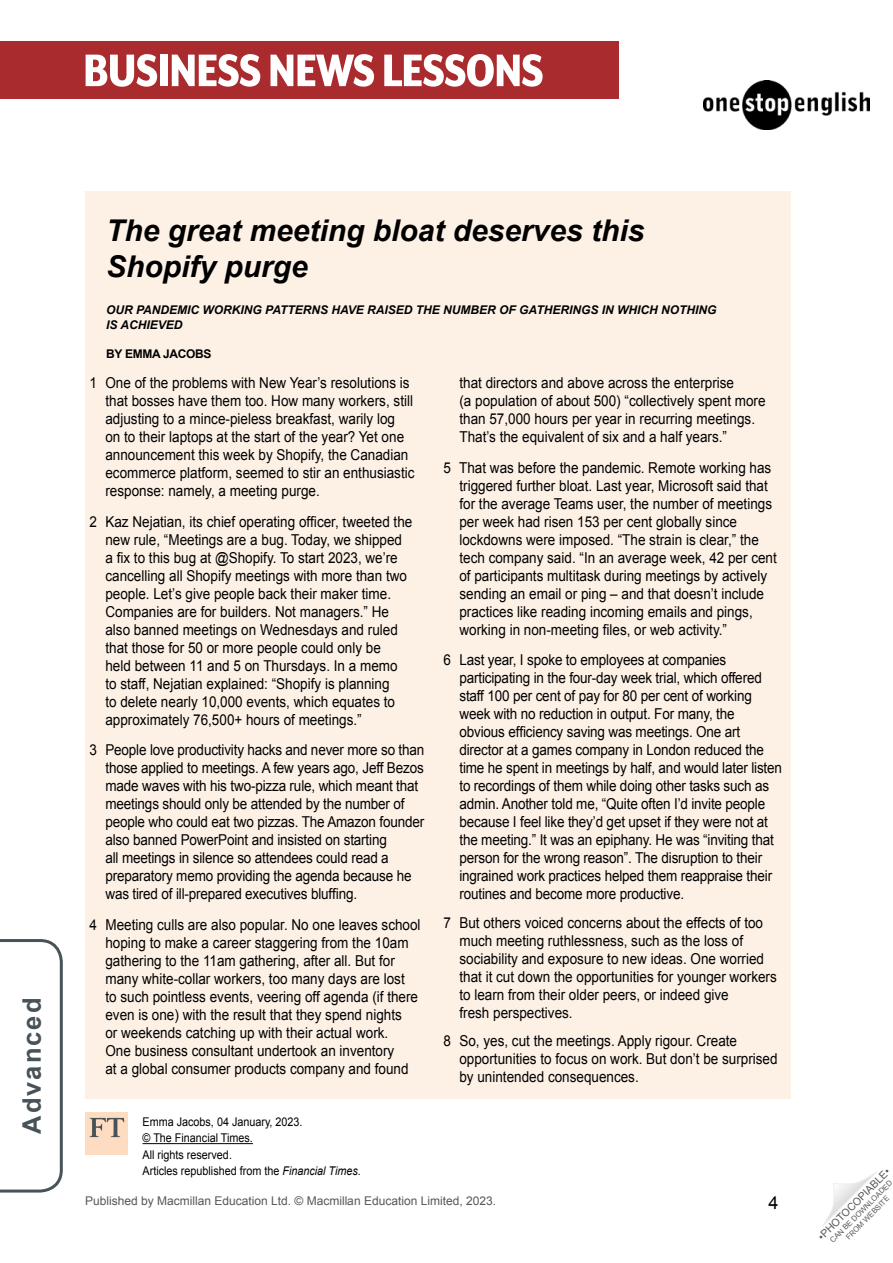
<style>
.page{position:relative;width:893px;height:1263px;background:#fff}
.page>*{position:absolute;margin:0;border:0;box-sizing:border-box;transform-origin:0 0}
.t1{font:800 52.5px "Mr Eaves XL Mod Nar OT";letter-spacing:-.015em;color:#fff}
.Article__Main_title{font:italic 700 30px/36px "Arial";color:#000}
.t2{font:700 25.5px "Arial";letter-spacing:.08em;color:#485358}
.t3{font:18px "Arial";color:#000}
.Article__Body_text{font:15px/18px "Arial";color:#000;scale:.9 1}
.Article__FT_copyrigh{font:12px "Arial";color:#000;scale:.9 1}
.Article__Author_subt{font:italic 700 12px/14.4px "Arial";color:#000}
.t4{font:12px "Arial";color:#575756}
.Article__Author_subt-2{font:700 12px "Arial";letter-spacing:-.025em;color:#000}
.t5{font:10.5px "Arial";color:#575756}
.t6{font:7.5px/9px "Arial";color:#575756;text-align:center}
.s1{font-style:italic}
</style>
<div class="page">
<svg style="left:822px;top:1171px;width:55px;height:55px"></svg>
<img style="left:704px;top:80px;width:165px;height:49px">
<div style="left:0;top:41px;width:619px;height:58px;background:#aa2b2e"></div>
<svg style="left:0;top:939px;width:63px;height:254px"></svg>
<div style="left:85px;top:191px;width:706px;height:907px;background:#fdf1e6"></div>
<hr style="left:143px;top:1143px;width:110px;height:1px;background:#000">
<div style="left:85px;top:1112px;width:43px;height:42px;background:#fddcc1"></div>
<svg style="left:90px;top:1118px;width:34px;height:19px"></svg>
<h1 class="t1" style="left:83px;top:42px;width:462px">BUSINESS NEWS LESSONS</h1>
<h3 class="t2" style="left:15px;top:1134px;width:138px;rotate:-90deg">Advanced</h3>
<p class="Article__Body_text" style="left:90px;top:374px;width:10px">1</p>
<p class="Article__Body_text" style="left:90px;top:512px;width:10px">2</p>
<p class="Article__Body_text" style="left:90px;top:741px;width:10px">3</p>
<p class="Article__Body_text" style="left:90px;top:916px;width:10px">4</p>
<p class="Article__Main_title" style="left:106px;top:213px;width:540px">The great meeting bloat deserves this<br>Shopify purge</p>
<p class="Article__Author_subt" style="left:106px;top:303px;width:612px">OUR PANDEMIC WORKING PATTERNS HAVE RAISED THE NUMBER OF GATHERINGS IN WHICH NOTHING<br>IS ACHIEVED</p>
<p class="Article__Author_subt-2" style="left:106px;top:345px;width:107px">BY EMMA JACOBS</p>
<p class="Article__Body_text" style="left:105px;top:374px;width:345px">One of the problems with New Year’s resolutions is that bosses have them too. How many workers, still adjusting to a mince-pieless breakfast, warily log<br>on to their laptops at the start of the year? Yet one announcement this week by Shopify, the Canadian ecommerce platform, seemed to stir an enthusiastic response: namely, a meeting purge.</p>
<p class="Article__Body_text" style="left:105px;top:512px;width:343px">Kaz Nejatian, its chief operating officer, tweeted the new rule, “Meetings are a bug. Today, we shipped a fix to this bug at @Shopify. To start 2023, we’re cancelling all Shopify meetings with more than two people. Let’s give people back their maker time.<br>Companies are for builders. Not managers.” He also banned meetings on Wednesdays and ruled that those for 50 or more people could only be<br>held between 11 and 5 on Thursdays. In a memo to staff, Nejatian explained: “Shopify is planning<br>to delete nearly 10,000 events, which equates to approximately 76,500+ hours of meetings.”</p>
<p class="Article__Body_text" style="left:105px;top:741px;width:356px">People love productivity hacks and never more so than those applied to meetings. A few years ago, Jeff Bezos made waves with his two-pizza rule, which meant that meetings should only be attended by the number of people who could eat two pizzas. The Amazon founder also banned PowerPoint and insisted on starting<br>all meetings in silence so attendees could read a preparatory memo providing the agenda because he was tired of ill-prepared executives bluffing.</p>
<p class="Article__Body_text" style="left:105px;top:916px;width:352px">Meeting culls are also popular. No one leaves school hoping to make a career staggering from the 10am gathering to the 11am gathering, after all. But for many white-collar workers, too many days are lost<br>to such pointless events, veering off agenda (if there even is one) with the result that they spend nights<br>or weekends catching up with their actual work.<br>One business consultant undertook an inventory<br>at a global consumer products company and found</p>
<p class="Article__Body_text" style="left:459px;top:374px;width:342px">that directors and above across the enterprise<br>(a population of about 500) “collectively spent more than 57,000 hours per year in recurring meetings.<br>That’s the equivalent of six and a half years.”</p>
<p class="Article__Body_text" style="left:459px;top:458px;width:354px">That was before the pandemic. Remote working has triggered further bloat. Last year, Microsoft said that for the average Teams user, the number of meetings per week had risen 153 per cent globally since lockdowns were imposed. “The strain is clear,” the tech company said. “In an average week, 42 per cent of participants multitask during meetings by actively sending an email or ping – and that doesn’t include practices like reading incoming emails and pings, working in non-meeting files, or web activity.”</p>
<p class="Article__Body_text" style="left:459px;top:651px;width:360px">Last year, I spoke to employees at companies participating in the four-day week trial, which offered staff 100 per cent of pay for 80 per cent of working week with no reduction in output. For many, the obvious efficiency saving was meetings. One art director at a games company in London reduced the time he spent in meetings by half, and would later listen to recordings of them while doing other tasks such as admin. Another told me, “Quite often I’d invite people because I feel like they’d get upset if they were not at the meeting.” It was an epiphany. He was “inviting that person for the wrong reason”. The disruption to their ingrained work practices helped them reappraise their routines and become more productive.</p>
<p class="Article__Body_text" style="left:459px;top:914px;width:354px">But others voiced concerns about the effects of too much meeting ruthlessness, such as the loss of sociability and exposure to new ideas. One worried that it cut down the opportunities for younger workers to learn from their older peers, or indeed give<br>fresh perspectives.</p>
<p class="Article__Body_text" style="left:459px;top:1032px;width:355px">So, yes, cut the meetings. Apply rigour. Create opportunities to focus on work. But don’t be surprised by unintended consequences.</p>
<p class="Article__Body_text" style="left:444px;top:458px;width:10px">5</p>
<p class="Article__Body_text" style="left:444px;top:651px;width:10px">6</p>
<p class="Article__Body_text" style="left:444px;top:914px;width:10px">7</p>
<p class="Article__Body_text" style="left:444px;top:1032px;width:10px">8</p>
<p class="Article__FT_copyrigh" style="left:143px;top:1114px;width:179px">Emma Jacobs, 04 January, 2023.</p>
<p class="Article__FT_copyrigh" style="left:143px;top:1130px;width:124px">© The Financial Times.</p>
<p class="Article__FT_copyrigh" style="left:143px;top:1147px;width:101px">All rights reserved.</p>
<p class="Article__FT_copyrigh" style="left:143px;top:1163px;width:244px">Articles republished from the <span class="s1">Financial Times</span>.</p>
<p class="t4" style="left:85px;top:1193px;width:413px">Published by Macmillan Education Ltd. © Macmillan Education Limited, 2023.</p>
<p class="t3" style="left:769px;top:1191px;width:12px">4</p>
<p class="t5" style="left:815px;top:1233px;width:99px;rotate:-45deg">•PHOTOCOPIABLE•</p>
<p class="t6" style="left:828px;top:1238px;width:86px;rotate:-45deg">CAN BE DOWNLOADED<br>FROM WEBSITE</p>
</div>
